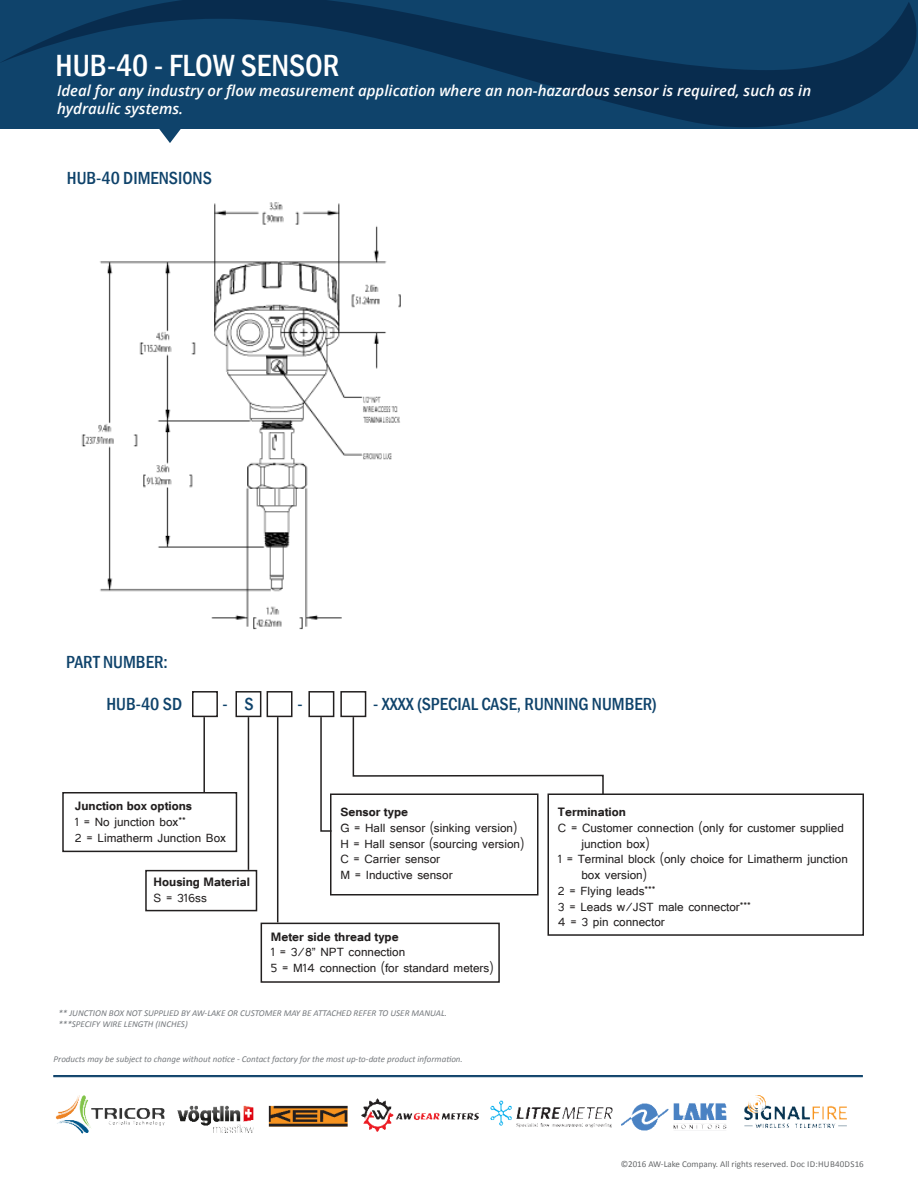
<style>
.page{position:relative;width:918px;height:1188px;background:#fff}
.page>*{position:absolute;margin:0;border:0;box-sizing:border-box;transform-origin:0 0}
.t1{font:500 condensed 31.5px "Franklin Gothic";color:#fff}
.t2{font:500 condensed 18px "Franklin Gothic";color:#0f436b}
.t3{font:15px/15.8px "Tunga";color:#221f1f}
.t4{font:italic 600 15px/18px "Open Sans";color:#fff}
.t5{font:700 15px "Tunga";color:#221f1f}
.t6{font:italic 9px/10.8px "Calibri";color:#75797d}
.t7{font:9px "Calibri";color:#66686a}
.s1{font-weight:700}
</style>
<div class="page">
<div style="left:54px;top:1075px;width:809px;height:2px;background:#0f436b;border:1px solid #0f436b"></div>
<svg style="left:0;top:0;width:918px;height:129px;background:#0d3c63"></svg>
<svg style="left:158px;top:128px;width:24px;height:15px"></svg>
<div style="left:192px;top:691px;width:26px;height:26px;border:2px solid #221f1f"></div>
<hr style="left:203px;top:717px;width:2px;height:75px;background:#221f1f">
<div style="left:62px;top:792px;width:175px;height:60px;border:2px solid #221f1f"></div>
<div style="left:236px;top:691px;width:25px;height:26px;border:2px solid #221f1f"></div>
<hr style="left:248px;top:717px;width:1px;height:153px;background:#221f1f">
<div style="left:261px;top:923px;width:239px;height:60px;border:2px solid #221f1f"></div>
<div style="left:330px;top:793px;width:209px;height:102px;border:2px solid #221f1f"></div>
<div style="left:548px;top:793px;width:316px;height:143px;border:2px solid #221f1f"></div>
<div style="left:267px;top:691px;width:26px;height:26px;border:2px solid #221f1f"></div>
<svg style="left:320px;top:717px;width:13px;height:115px"></svg>
<div style="left:145px;top:870px;width:112px;height:41px;border:2px solid #221f1f"></div>
<hr style="left:277px;top:717px;width:1px;height:205px;background:#221f1f">
<div style="left:308px;top:691px;width:26px;height:26px;border:2px solid #221f1f"></div>
<div style="left:340px;top:691px;width:26px;height:26px;border:2px solid #221f1f"></div>
<svg style="left:352px;top:716px;width:252px;height:80px"></svg>
<img style="left:81px;top:202px;width:320px;height:428px">
<hr style="left:868px;top:0;width:50px;height:1px;background:#000">
<hr style="left:868px;top:0;width:1px;height:98px;background:#000">
<hr style="left:868px;top:528px;width:50px;height:1px;background:#000">
<hr style="left:917px;top:0;width:1px;height:62px;background:#000">
<svg style="left:917px;top:18px;width:1px;height:13px"></svg>
<hr style="left:917px;top:62px;width:1px;height:36px;background:#000">
<img style="left:55px;top:1095px;width:792px;height:39px">
<h1 class="t1" style="left:56px;top:55px;width:286px">HUB-40 - FLOW SENSOR</h1>
<p class="t4" style="left:57px;top:82px;width:756px">Ideal for any industry or flow measurement application where an non-hazardous sensor is required, such as in hydraulic systems.</p>
<p class="t2" style="left:67px;top:172px;width:147px">HUB-40 DIMENSIONS</p>
<p class="t2" style="left:66px;top:656px;width:103px">PART NUMBER:</p>
<p class="t2" style="left:106px;top:697px;width:77px">HUB-40 SD</p>
<p class="t2" style="left:222px;top:697px;width:33px">- S</p>
<p class="t2" style="left:297px;top:697px;width:7px">-</p>
<p class="t2" style="left:373px;top:697px;width:285px">- XXXX (SPECIAL CASE, RUNNING NUMBER)</p>
<p class="t3" style="left:75px;top:798px;width:153px"><span class="s1">Junction box options<br></span>1 = No junction box<sup>**<br></sup>2 = Limatherm Junction Box</p>
<p class="t5" style="left:154px;top:873px;width:98px">Housing Material</p>
<p class="t3" style="left:154px;top:890px;width:55px">S = 316ss</p>
<p class="t5" style="left:340px;top:802px;width:69px">Sensor type</p>
<p class="t3" style="left:340px;top:820px;width:185px">G = Hall sensor (sinking version)<br>H = Hall sensor (sourcing version)<br>C = Carrier sensor<br>M = Inductive sensor</p>
<p class="t5" style="left:271px;top:927px;width:129px">Meter side thread type</p>
<p class="t3" style="left:271px;top:944px;width:224px">1 = 3/8” NPT connection<br>5 = M14 connection (for standard meters)</p>
<p class="t6" style="left:58px;top:1008px;width:390px">** JUNCTION BOX NOT SUPPLIED BY AW-LAKE OR CUSTOMER MAY BE ATTACHED REFER TO USER MANUAL. ***SPECIFY WIRE LENGTH (INCHES)</p>
<p class="t6" style="left:54px;top:1053px;width:411px">Products may be subject to change without notice - Contact factory for the most up-to-date product information.</p>
<p class="t5" style="left:558px;top:802px;width:70px">Termination</p>
<p class="t3" style="left:558px;top:820px;width:288px">C = Customer connection (only for customer supplied</p>
<p class="t3" style="left:581px;top:836px;width:70px">junction box)</p>
<p class="t3" style="left:558px;top:851px;width:291px">1 = Terminal block (only choice for Limatherm junction</p>
<p class="t3" style="left:581px;top:867px;width:67px">box version)</p>
<p class="t3" style="left:558px;top:883px;width:99px">2 = Flying leads<sup>***</sup></p>
<p class="t3" style="left:558px;top:899px;width:194px">3 = Leads w/JST male connector<sup>***</sup></p>
<p class="t3" style="left:558px;top:914px;width:108px">4 = 3 pin connector</p>
<p class="t7" style="left:621px;top:1161px;width:245px">©2016 AW-Lake Company. All rights reserved. Doc ID:HUB40DS16</p>
</div>
